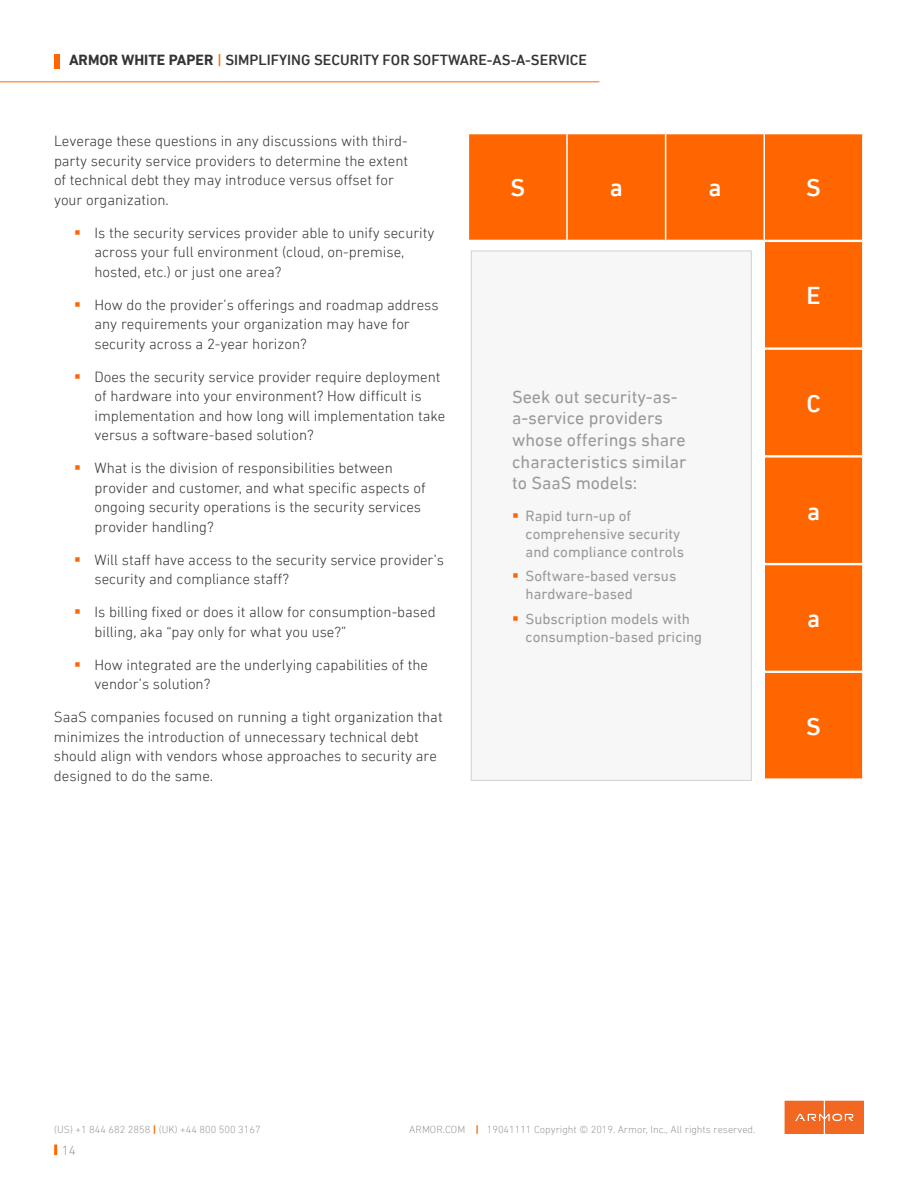
<style>
.page{position:relative;width:918px;height:1188px;background:#fff}
.page>*{position:absolute;margin:0;border:0;box-sizing:border-box;transform-origin:0 0}
.t1{font:500 24.9px "DIN Next LT Pro";color:#fff}
.t2{font:18px/21.6px "DIN Next LT Pro";color:#999}
.t3{font:300 15px/19.5px "DIN Next LT Pro";color:#343434}
.t4{font:15px/18px "DIN Next LT Pro";color:#999}
.t5{font:500 15px "DIN Next LT Pro";color:#343434}
.t6{font:300 13.5px "DIN Next LT Pro";color:#999}
.t7{font:300 10.5px "DIN Next LT Pro";color:#999}
.s1{font-weight:700}
.s2{color:#f60}
.s3{font-weight:700;color:#f60}
</style>
<div class="page">
<svg style="left:54px;top:1144px;width:3px;height:11px"></svg>
<div style="left:54px;top:54px;width:5px;height:14px;background:#f60"></div>
<hr style="left:0;top:82px;width:599px;height:1px;background:#f60">
<svg style="left:785px;top:1101px;width:79px;height:33px;background:#f27131"></svg>
<svg style="left:469px;top:134px;width:393px;height:646px;background:#fe7519"></svg>
<hr style="left:468px;top:240px;width:99px;height:2px;background:#fff">
<hr style="left:567px;top:240px;width:99px;height:2px;background:#fff">
<hr style="left:666px;top:240px;width:98px;height:2px;background:#fff">
<hr style="left:566px;top:134px;width:2px;height:106px;background:#fff">
<hr style="left:665px;top:134px;width:1px;height:106px;background:#fff">
<hr style="left:764px;top:240px;width:98px;height:2px;background:#fff">
<hr style="left:765px;top:347px;width:97px;height:3px;background:#fff">
<hr style="left:765px;top:455px;width:97px;height:3px;background:#fff">
<hr style="left:765px;top:563px;width:97px;height:2px;background:#fff">
<hr style="left:765px;top:671px;width:97px;height:2px;background:#fff">
<hr style="left:764px;top:778px;width:100px;height:3px;background:#fff">
<hr style="left:764px;top:134px;width:1px;height:106px;background:#fff">
<hr style="left:764px;top:242px;width:1px;height:107px;background:#fff">
<hr style="left:764px;top:349px;width:1px;height:107px;background:#fff">
<hr style="left:764px;top:456px;width:1px;height:108px;background:#fff">
<hr style="left:764px;top:564px;width:1px;height:108px;background:#fff">
<hr style="left:764px;top:672px;width:1px;height:106px;background:#fff">
<div style="left:471px;top:251px;width:280px;height:529px;background:#f7f7f7"></div>
<div style="left:471px;top:251px;width:281px;height:530px;border:1px solid #d0d2d3"></div>
<p class="t5" style="left:69px;top:51px;width:520px"><span class="s1">ARMOR WHITE PAPER</span> <span class="s2">|</span> SIMPLIFYING SECURITY FOR SOFTWARE-AS-A-SERVICE</p>
<p class="t3" style="left:54px;top:131px;width:356px">Leverage these questions in any discussions with third&shy;party security service providers to determine the extent of technical debt they may introduce versus offset for your organization.</p>
<p class="t3" style="left:94px;top:223px;width:342px">Is the security services provider able to unify security across your full environment (cloud, on-premise, hosted, etc.) or just one area?</p>
<p class="t3" style="left:94px;top:295px;width:346px">How do the provider’s offerings and roadmap address any requirements your organization may have for security across a 2-year horizon?</p>
<p class="t3" style="left:94px;top:367px;width:352px">Does the security service provider require deployment of hardware into your environment? How difficult is implementation and how long will implementation take versus a software-based solution?</p>
<p class="t3" style="left:94px;top:458px;width:333px">What is the division of responsibilities between provider and customer, and what specific aspects of ongoing security operations is the security services provider handling?</p>
<p class="t3" style="left:94px;top:550px;width:351px">Will staff have access to the security service provider’s security and compliance staff?</p>
<p class="t3" style="left:94px;top:602px;width:343px">Is billing fixed or does it allow for consumption-based billing, aka “pay only for what you use?”</p>
<p class="t3" style="left:94px;top:655px;width:335px">How integrated are the underlying capabilities of the vendor’s solution?</p>
<p class="t3" style="left:54px;top:707px;width:390px">SaaS companies focused on running a tight organization that minimizes the introduction of unnecessary technical debt should align with vendors whose approaches to security are designed to do the same.</p>
<h1 class="t1" style="left:510px;top:173px;width:16px">S</h1>
<h1 class="t1" style="left:610px;top:173px;width:15px">a</h1>
<h1 class="t1" style="left:708px;top:173px;width:15px">a</h1>
<h1 class="t1" style="left:806px;top:173px;width:16px">S</h1>
<p class="t2" style="left:512px;top:386px;width:176px">Seek out security-as&shy;a-service providers whose offerings share characteristics similar to SaaS models:</p>
<p class="t4" style="left:526px;top:506px;width:160px">Rapid turn-up of comprehensive security and compliance controls</p>
<p class="t4" style="left:526px;top:567px;width:152px">Software-based versus hardware-based</p>
<p class="t4" style="left:526px;top:610px;width:178px">Subscription models with consumption-based pricing</p>
<h1 class="t1" style="left:806px;top:281px;width:16px">E</h1>
<h1 class="t1" style="left:806px;top:389px;width:16px">C</h1>
<h1 class="t1" style="left:807px;top:497px;width:15px">a</h1>
<h1 class="t1" style="left:807px;top:604px;width:15px">a</h1>
<h1 class="t1" style="left:806px;top:712px;width:16px">S</h1>
<p class="t7" style="left:54px;top:1124px;width:208px">(US) +1 844 682 2858 <span class="s3">|</span> (UK) +44 800 500 3167</p>
<p class="t6" style="left:62px;top:1142px;width:16px">14</p>
<p class="t7" style="left:409px;top:1124px;width:348px">ARMOR.COM <span class="s3">|</span> 19041111 Copyright © 2019. Armor, Inc., All rights reserved.</p>
</div>
